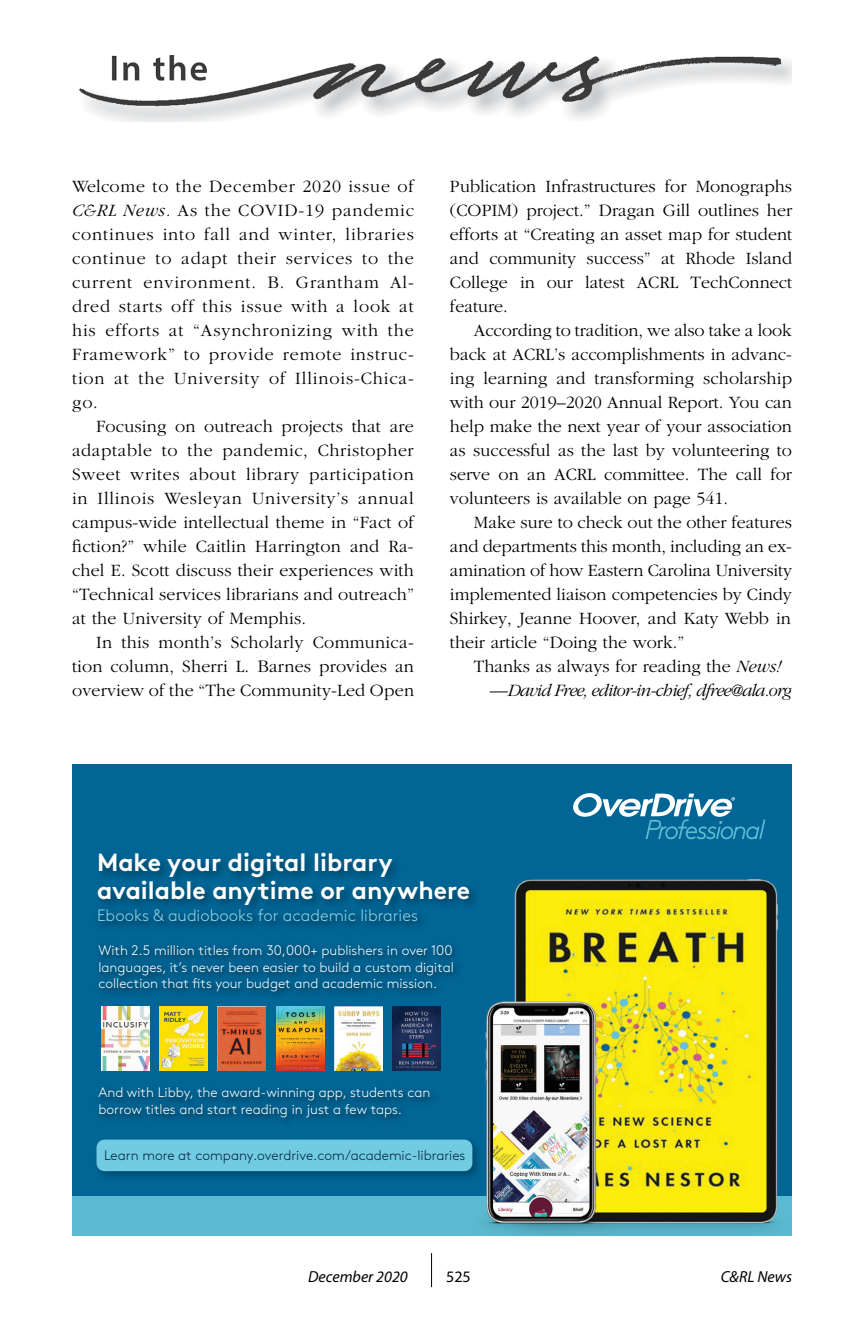
<style>
.page{position:relative;width:864px;height:1332px;background:#fff}
.page>*{position:absolute;margin:0;border:0;box-sizing:border-box;transform-origin:0 0}
.t1{font:700 24.8px/27.6px "Brown Std";color:#fff}
.t2{font:300 18px/24px "Garamond";letter-spacing:.005em;color:#000;text-align:justify}
.t3{font:italic 300 18px/24px "Garamond";letter-spacing:-.05em;color:#000}
.t4{font:300 16.6px "Brown Std";color:#90d4e7}
.t5{font:italic 16px "Myriad Pro";color:#000}
.t6{font:16px "Myriad Pro";color:#000}
.t7{font:300 13.8px/16.6px "Brown Std";color:#fff;text-align:justify}
.t8{font:300 13.8px "Brown Std";color:#07233e}
.s1{font-style:italic}
.s2{font-style:normal}
</style>
<div class="page">
<hr style="left:431px;top:1253px;width:1px;height:34px;background:#000">
<img style="left:79px;top:56px;width:713px;height:66px">
<div style="left:72px;top:764px;width:720px;height:438px;background:#016595"></div>
<div style="left:72px;top:1197px;width:720px;height:39px;background:#5bbad1"></div>
<div style="left:95px;top:850px;width:386px;height:66px;background:#000;opacity:.37"></div>
<div style="left:94px;top:905px;width:334px;height:27px;background:#000;opacity:.65"></div>
<img style="left:514px;top:879px;width:278px;height:351px">
<img style="left:467px;top:998px;width:149px;height:236px">
<svg style="left:573px;top:793px;width:192px;height:46px"></svg>
<div style="left:94px;top:1137px;width:389px;height:45px;background:#000;opacity:.25"></div>
<div style="left:97px;top:1140px;width:375px;height:31px;border:16px solid #71cbe2"></div>
<div style="left:95px;top:941px;width:368px;height:186px;background:#000;opacity:.75"></div>
<p class="t2" style="left:72px;top:175px;width:343px">Welcome to the December 2020 issue of <span class="s1">C&amp;RL News.</span> As the COVID-19 pandemic continues into fall and winter, libraries continue to adapt their services to the current environment. B. Grantham Al&shy;dred starts off this issue with a look at his efforts at “Asynchronizing with the Framework” to provide remote instruc&shy;tion at the University of Illinois-Chica&shy;go.</p>
<p class="t2" style="left:72px;top:415px;width:343px;text-indent:24px">Focusing on outreach projects that are adaptable to the pandemic, Christopher Sweet writes about library participation in Illinois Wesleyan University’s annual campus-wide intellectual theme in “Fact of fiction?” while Caitlin Harrington and Ra&shy;chel E. Scott discuss their experiences with “Technical services librarians and outreach” at the University of Memphis.</p>
<p class="t2" style="left:72px;top:631px;width:344px;text-indent:24px">In this month’s Scholarly Communica&shy;tion column, Sherri L. Barnes provides an overview of the “The Community-Led Open</p>
<p class="t2" style="left:450px;top:175px;width:344px">Publication Infrastructures for Monographs (COPIM) project.” Dragan Gill outlines her efforts at “Creating an asset map for student and community success” at Rhode Island College in our latest ACRL TechConnect feature.</p>
<p class="t2" style="left:450px;top:319px;width:344px;text-indent:24px">According to tradition, we also take a look back at ACRL’s accomplishments in advanc&shy;ing learning and transforming scholarship with our 2019–2020 Annual Report. You can help make the next year of your association as successful as the last by volunteering to serve on an ACRL committee. The call for volunteers is available on page 541.</p>
<p class="t2" style="left:450px;top:510px;width:344px;text-indent:24px">Make sure to check out the other features and departments this month, including an ex&shy;amination of how Eastern Carolina University implemented liaison competencies by Cindy Shirkey, Jeanne Hoover, and Katy Webb in their article “Doing the work.”</p>
<p class="t3" style="left:491px;top:654px;width:303px;text-indent:-17px"><span class="s2">Thanks as always for reading the</span> News! —David Free, editor-in-chief, dfree@ala.org</p>
<h1 class="t1" style="left:97px;top:848px;width:375px">Make your digital library available anytime or anywhere</h1>
<p class="t4" style="left:97px;top:906px;width:323px">Ebooks &amp; audiobooks for academic libraries</p>
<p class="t7" style="left:98px;top:942px;width:357px">With 2.5 million titles from 30,000+ publishers in over 100 languages, it’s never been easier to build a custom digital collection that fits your budget and academic mission.</p>
<p class="t7" style="left:98px;top:1084px;width:333px">And with Libby, the award-winning app, students can borrow titles and start reading in just a few taps.</p>
<p class="t8" style="left:104px;top:1148px;width:363px">Learn more at company.overdrive.com/academic-libraries</p>
<p class="t5" style="left:308px;top:1267px;width:101px">December 2020</p>
<p class="t6" style="left:446px;top:1267px;width:26px">525</p>
<p class="t5" style="left:721px;top:1267px;width:73px">C&amp;RL News</p>
</div>
